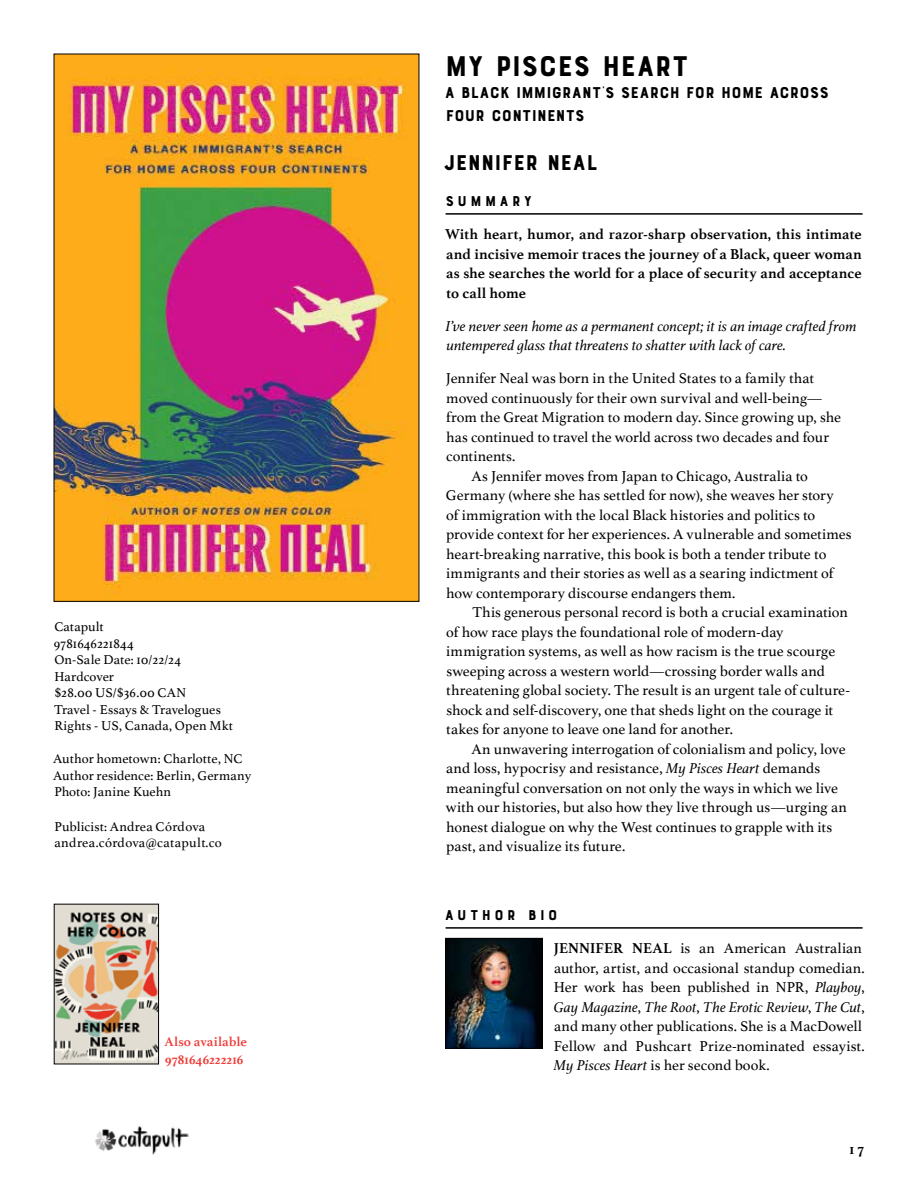
<style>
.page{position:relative;width:918px;height:1188px;background:#fff}
.page>*{position:absolute;margin:0;border:0;box-sizing:border-box;transform-origin:0 0}
.t1{font:30px "Bourton Base";letter-spacing:.02em;color:#000}
.t2{font:22.5px "Bourton Base";letter-spacing:.005em;color:#000}
.t3{font:16.5px/22.5px "Bourton Base";letter-spacing:.015em;color:#000}
.t4{font:15px/19.5px "Athelas";color:#000}
.t5{font:700 15px/19.5px "Athelas";color:#000;text-align:justify}
.t6{font:italic 15px/19.5px "Athelas";color:#000}
.t7{font:15px "Bourton Base";letter-spacing:.23em;color:#000}
.t8{font:13.5px/16.5px "Athelas";letter-spacing:.005em;color:#000}
.t9{font:700 13.5px/18px "Athelas";letter-spacing:.01em;color:#ef3e3b}
.s1{font-style:italic}
.s2{font-weight:700}
</style>
<div class="page">
<img style="left:95px;top:1126px;width:94px;height:29px">
<hr style="left:446px;top:213px;width:417px;height:2px;background:#000">
<hr style="left:446px;top:927px;width:417px;height:2px;background:#000">
<img style="left:56px;top:56px;width:361px;height:544px">
<img style="left:448px;top:940px;width:93px;height:106px">
<div style="left:446px;top:938px;width:97px;height:110px;border:1px solid #000"></div>
<img style="left:56px;top:906px;width:101px;height:156px">
<div style="left:54px;top:904px;width:105px;height:160px;border:1px solid #000"></div>
<p class="t8" style="left:54px;top:618px;width:181px">Catapult<br>9781646221844<br>On-Sale Date: 10/22/24<br>Hardcover<br>$28.00 US/$36.00 CAN<br>Travel - Essays &amp; Travelogues<br>Rights - US, Canada, Open Mkt</p>
<p class="t8" style="left:53px;top:750px;width:200px">Author hometown: Charlotte, NC<br>Author residence: Berlin, Germany<br>Photo: Janine Kuehn</p>
<p class="t8" style="left:54px;top:818px;width:169px">Publicist: Andrea Córdova andrea.córdova@catapult.co</p>
<p class="t9" style="left:164px;top:1032px;width:84px">Also available<br>9781646222216</p>
<h1 class="t1" style="left:445px;top:47px;width:245px">MY PISCES HEART</h1>
<p class="t3" style="left:445px;top:82px;width:385px">A BLACK IMMIGRANT'S SEARCH FOR HOME ACROSS<br>FOUR CONTINENTS</p>
<h2 class="t2" style="left:444px;top:149px;width:155px">JENNIFER NEAL</h2>
<p class="t7" style="left:446px;top:192px;width:88px">SUMMARY</p>
<p class="t5" style="left:445px;top:224px;width:418px">With heart, humor, and razor-sharp observation, this intimate and incisive memoir traces the journey of a Black, queer woman as she searches the world for a place of security and acceptance to call home</p>
<p class="t6" style="left:446px;top:316px;width:413px">I’ve never seen home as a permanent concept; it is an image crafted from untempered glass that threatens to shatter with lack of care.</p>
<p class="t4" style="left:446px;top:368px;width:370px">Jennifer Neal was born in the United States to a family that</p>
<p class="t4" style="left:446px;top:388px;width:377px">moved continuously for their own survival and well-being—</p>
<p class="t4" style="left:446px;top:407px;width:396px">from the Great Migration to modern day. Since growing up, she</p>
<p class="t4" style="left:446px;top:427px;width:384px">has continued to travel the world across two decades and four</p>
<p class="t4" style="left:446px;top:446px;width:71px">continents.</p>
<p class="t4" style="left:471px;top:466px;width:338px">As Jennifer moves from Japan to Chicago, Australia to</p>
<p class="t4" style="left:446px;top:485px;width:389px">Germany (where she has settled for now), she weaves her story</p>
<p class="t4" style="left:446px;top:505px;width:371px">of immigration with the local Black histories and politics to</p>
<p class="t4" style="left:446px;top:524px;width:407px">provide context for her experiences. A vulnerable and sometimes</p>
<p class="t4" style="left:446px;top:544px;width:382px">heart-breaking narrative, this book is both a tender tribute to</p>
<p class="t4" style="left:446px;top:563px;width:389px">immigrants and their stories as well as a searing indictment of</p>
<p class="t4" style="left:446px;top:583px;width:291px">how contemporary discourse endangers them.</p>
<p class="t4" style="left:472px;top:602px;width:377px">This generous personal record is both a crucial examination</p>
<p class="t4" style="left:446px;top:622px;width:339px">of how race plays the foundational role of modern-day</p>
<p class="t4" style="left:446px;top:641px;width:391px">immigration systems, as well as how racism is the true scourge</p>
<p class="t4" style="left:446px;top:661px;width:380px">sweeping across a western world—crossing border walls and</p>
<p class="t4" style="left:446px;top:680px;width:405px">threatening global society. The result is an urgent tale of culture-</p>
<p class="t4" style="left:446px;top:700px;width:388px">shock and self-discovery, one that sheds light on the courage it</p>
<p class="t4" style="left:446px;top:719px;width:288px">takes for anyone to leave one land for another.</p>
<p class="t4" style="left:471px;top:739px;width:376px">An unwavering interrogation of colonialism and policy, love</p>
<p class="t4" style="left:446px;top:758px;width:376px">and loss, hypocrisy and resistance, <span class="s1">My Pisces Heart</span> demands</p>
<p class="t4" style="left:446px;top:778px;width:393px">meaningful conversation on not only the ways in which we live</p>
<p class="t4" style="left:446px;top:797px;width:403px">with our histories, but also how they live through us—urging an</p>
<p class="t4" style="left:446px;top:817px;width:388px">honest dialogue on why the West continues to grapple with its</p>
<p class="t4" style="left:446px;top:836px;width:181px">past, and visualize its future.</p>
<p class="t7" style="left:445px;top:906px;width:114px">AUTHOR BIO</p>
<p class="t4" style="left:553px;top:938px;width:313px"><span class="s2">JENNIFER NEAL</span> is an American Australian author, artist, and occasional standup comedian.<br>Her work has been published in NPR, <span class="s1">Playboy</span>, <span class="s1">Gay Magazine</span>, <span class="s1">The Root</span>, <span class="s1">The Erotic Review</span>, <span class="s1">The Cut</span>, and many other publications. She is a MacDowell Fellow and Pushcart Prize-nominated essayist.<br><span class="s1">My Pisces Heart</span> is her second book.</p>
<p class="t5" style="left:849px;top:1139px;width:16px">17</p>
</div>
